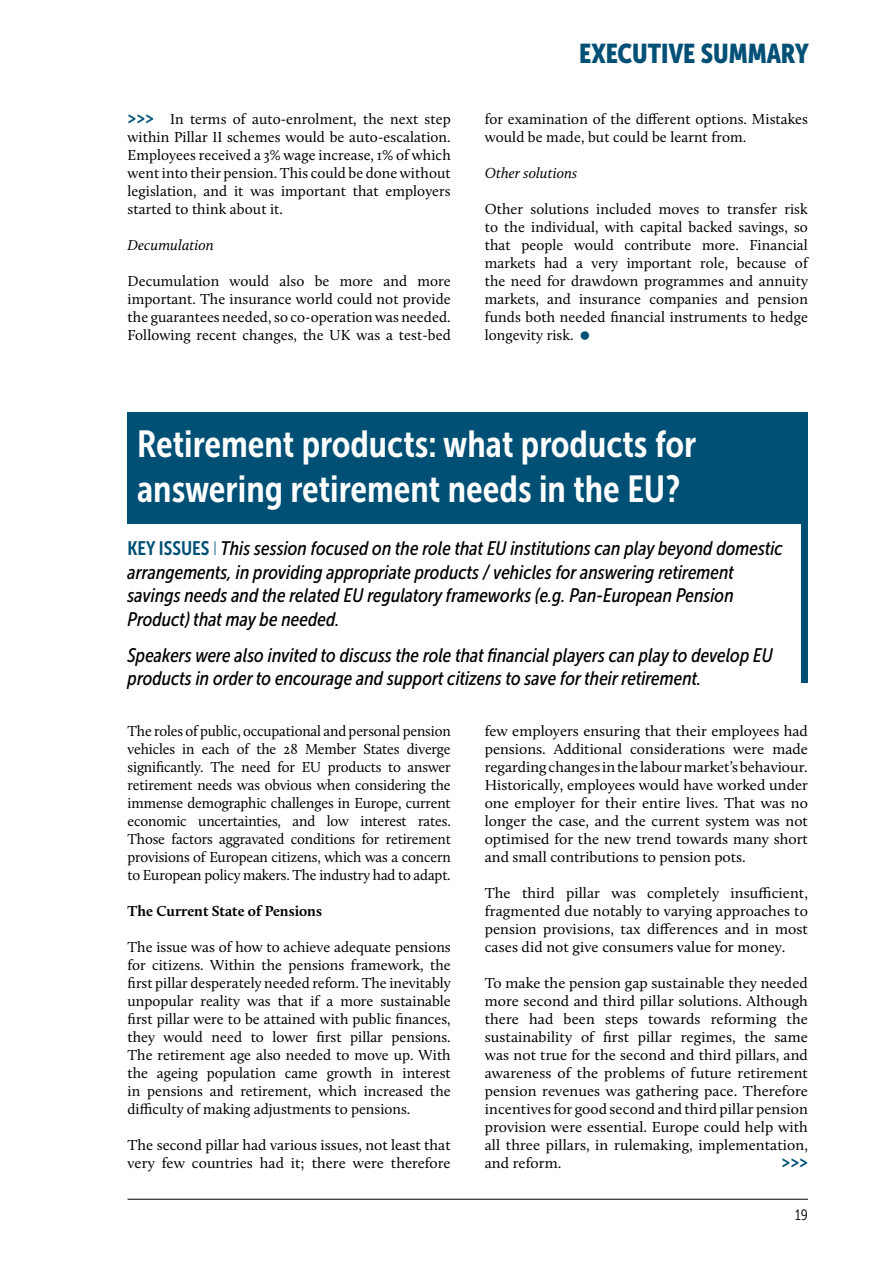
<style>
.page{position:relative;width:893px;height:1263px;background:#fff}
.page>*{position:absolute;margin:0;border:0;box-sizing:border-box;transform-origin:0 0}
.t1{font:37.5px/45px "Museo Sans Cond 700";color:#fff}
.t2{font:27px "Museo Sans Cond 900";color:#005076}
.t3{font:italic 19.5px/23.4px "Museo Sans Cond 500";color:#000}
.t4{font:18px "Museo Sans Cond 700";color:#005076}
.t5{font:15px/18px "Calluna";letter-spacing:.005em;color:#000;text-align:justify}
.t6{font:italic 15px "Calluna";letter-spacing:.005em;color:#000}
.t7{font:700 15px "Calluna";color:#000}
.t8{font:15px "Museo Sans Cond 300";color:#000}
.s1{font-family:"Museo Sans Cond 700";font-style:normal;color:#005076}
.s2{font-family:"Museo Sans Cond 100";font-style:normal;color:#005076}
</style>
<div class="page">
<hr style="left:128px;top:1199px;width:680px;height:1px;background:#000">
<div style="left:128px;top:412px;width:680px;height:270px;background:#005076"></div>
<div style="left:121px;top:524px;width:680px;height:176px;background:#fff"></div>
<p class="t5" style="left:128px;top:110px;width:325px;text-indent:43px">In terms of auto-enrolment, the next step within Pillar II schemes would be auto-escalation.<br>Employees received a 3% wage increase, 1% of which went into their pension. This could be done without legislation, and it was important that employers started to think about it.</p>
<p class="t6" style="left:128px;top:236px;width:88px">Decumulation</p>
<p class="t5" style="left:128px;top:272px;width:325px">Decumulation would also be more and more important. The insurance world could not provide the guarantees needed, so co-operation was needed.<br>Following recent changes, the UK was a test-bed</p>
<p class="t4" style="left:128px;top:108px;width:28px">&gt;&gt;&gt;</p>
<h2 class="t2" style="left:579px;top:38px;width:231px">EXECUTIVE SUMMARY</h2>
<p class="t5" style="left:485px;top:110px;width:325px">for examination of the different options. Mistakes would be made, but could be learnt from.</p>
<p class="t6" style="left:485px;top:164px;width:94px">Other solutions</p>
<p class="t5" style="left:485px;top:200px;width:325px">Other solutions included moves to transfer risk to the individual, with capital backed savings, so that people would contribute more. Financial markets had a very important role, because of the need for drawdown programmes and annuity markets, and insurance companies and pension funds both needed financial instruments to hedge longevity risk.</p>
<h1 class="t1" style="left:137px;top:421px;width:561px">Retirement products: what products for answering retirement needs in the EU?</h1>
<p class="t3" style="left:128px;top:537px;width:657px"><span class="s1">KEY ISSUES</span> <span class="s2">I</span> This session focused on the role that EU institutions can play beyond domestic arrangements, in providing appropriate products / vehicles for answering retirement savings needs and the related EU regulatory frameworks (e.g. Pan-European Pension Product) that may be needed.</p>
<h3 class="t3" style="left:128px;top:643px;width:647px">Speakers were also invited to discuss the role that financial players can play to develop EU products in order to encourage and support citizens to save for their retirement.</h3>
<p class="t5" style="left:128px;top:722px;width:325px">The roles of public, occupational and personal pension vehicles in each of the 28 Member States diverge significantly. The need for EU products to answer retirement needs was obvious when considering the immense demographic challenges in Europe, current economic uncertainties, and low interest rates.<br>Those factors aggravated conditions for retirement provisions of European citizens, which was a concern to European policy makers. The industry had to adapt.</p>
<p class="t7" style="left:128px;top:902px;width:196px">The Current State of Pensions</p>
<p class="t5" style="left:128px;top:938px;width:325px">The issue was of how to achieve adequate pensions for citizens. Within the pensions framework, the first pillar desperately needed reform. The inevitably unpopular reality was that if a more sustainable first pillar were to be attained with public finances, they would need to lower first pillar pensions.<br>The retirement age also needed to move up. With the ageing population came growth in interest in pensions and retirement, which increased the difficulty of making adjustments to pensions.</p>
<p class="t5" style="left:128px;top:1136px;width:325px">The second pillar had various issues, not least that very few countries had it; there were therefore</p>
<p class="t5" style="left:485px;top:722px;width:325px">few employers ensuring that their employees had pensions. Additional considerations were made regarding changes in the labour market’s behaviour.<br>Historically, employees would have worked under one employer for their entire lives. That was no longer the case, and the current system was not optimised for the new trend towards many short and small contributions to pension pots.</p>
<p class="t5" style="left:485px;top:884px;width:325px">The third pillar was completely insufficient, fragmented due notably to varying approaches to pension provisions, tax differences and in most cases did not give consumers value for money.</p>
<p class="t5" style="left:485px;top:974px;width:325px">To make the pension gap sustainable they needed more second and third pillar solutions. Although there had been steps towards reforming the sustainability of first pillar regimes, the same was not true for the second and third pillars, and awareness of the problems of future retirement pension revenues was gathering pace. Therefore incentives for good second and third pillar pension provision were essential. Europe could help with all three pillars, in rulemaking, implementation, and reform.</p>
<p class="t4" style="left:781px;top:1152px;width:28px">&gt;&gt;&gt;</p>
<p class="t8" style="left:795px;top:1207px;width:14px">19</p>
</div>
